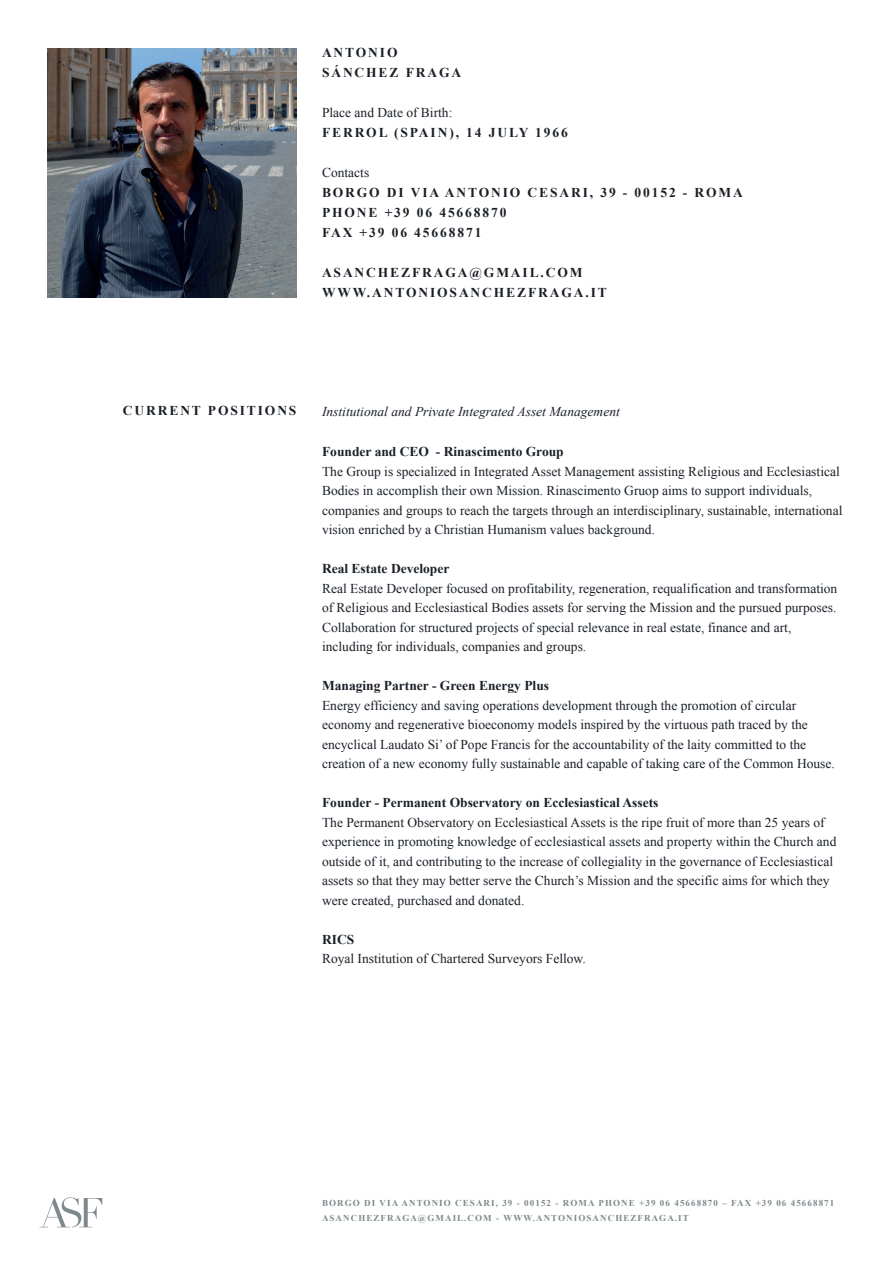
<style>
.page{position:relative;width:893px;height:1263px;background:#fff}
.page>*{position:absolute;margin:0;border:0;box-sizing:border-box;transform-origin:0 0}
.t1{font:13.5px/19.5px "Times New Roman";color:#1a2028}
.t2{font:700 13.5px/20px "Times New Roman";letter-spacing:.14em;color:#1b2027}
.t3{font:700 13.5px "Times New Roman";color:#1a2028}
.t4{font:italic 13.5px "Times New Roman";color:#1a2028}
.t5{font:700 9px/15px "Times New Roman";letter-spacing:.12em;color:#7e898c}
</style>
<div class="page">
<img style="left:48px;top:48px;width:249px;height:249px">
<svg style="left:39px;top:1197px;width:63px;height:30px"></svg>
<p class="t2" style="left:322px;top:43px;width:141px">ANTONIO<br>SÁNCHEZ FRAGA</p>
<p class="t1" style="left:322px;top:103px;width:132px">Place and Date of Birth:</p>
<p class="t2" style="left:322px;top:122px;width:247px">FERROL (SPAIN), 14 JULY 1966</p>
<p class="t1" style="left:322px;top:163px;width:49px">Contacts</p>
<p class="t2" style="left:322px;top:182px;width:422px">BORGO DI VIA ANTONIO CESARI, 39 - 00152 - ROMA<br>PHONE +39 06 45668870<br>FAX +39 06 45668871</p>
<p class="t2" style="left:322px;top:262px;width:286px">ASANCHEZFRAGA@GMAIL.COM<br>WWW.ANTONIOSANCHEZFRAGA.IT</p>
<p class="t2" style="left:123px;top:400px;width:175px">CURRENT POSITIONS</p>
<p class="t4" style="left:322px;top:402px;width:299px">Institutional and Private Integrated Asset Management</p>
<p class="t3" style="left:322px;top:442px;width:243px">Founder and CEO - Rinascimento Group</p>
<p class="t1" style="left:322px;top:461px;width:522px">The Group is specialized in Integrated Asset Management assisting Religious and Ecclesiastical Bodies in accomplish their own Mission. Rinascimento Gruop aims to support individuals, companies and groups to reach the targets through an interdisciplinary, sustainable, international vision enriched by a Christian Humanism values background.</p>
<p class="t3" style="left:322px;top:559px;width:129px">Real Estate Developer</p>
<p class="t1" style="left:322px;top:578px;width:517px">Real Estate Developer focused on profitability, regeneration, requalification and transformation of Religious and Ecclesiastical Bodies assets for serving the Mission and the pursued purposes.<br>Collaboration for structured projects of special relevance in real estate, finance and art, including for individuals, companies and groups.</p>
<p class="t3" style="left:322px;top:676px;width:229px">Managing Partner - Green Energy Plus</p>
<p class="t1" style="left:322px;top:695px;width:514px">Energy efficiency and saving operations development through the promotion of circular economy and regenerative bioeconomy models inspired by the virtuous path traced by the encyclical Laudato Si’ of Pope Francis for the accountability of the laity committed to the creation of a new economy fully sustainable and capable of taking care of the Common House.</p>
<p class="t3" style="left:322px;top:793px;width:338px">Founder - Permanent Observatory on Ecclesiastical Assets</p>
<p class="t1" style="left:322px;top:812px;width:516px">The Permanent Observatory on Ecclesiastical Assets is the ripe fruit of more than 25 years of experience in promoting knowledge of ecclesiastical assets and property within the Church and outside of it, and contributing to the increase of collegiality in the governance of Ecclesiastical assets so that they may better serve the Church’s Mission and the specific aims for which they were created, purchased and donated.</p>
<p class="t3" style="left:322px;top:930px;width:34px">RICS</p>
<p class="t1" style="left:322px;top:949px;width:265px">Royal Institution of Chartered Surveyors Fellow.</p>
<p class="t5" style="left:322px;top:1195px;width:514px">BORGO DI VIA ANTONIO CESARI, 39 - 00152 - ROMA PHONE +39 06 45668870 – FAX +39 06 45668871<br>ASANCHEZFRAGA@GMAIL.COM - WWW.ANTONIOSANCHEZFRAGA.IT</p>
</div>
